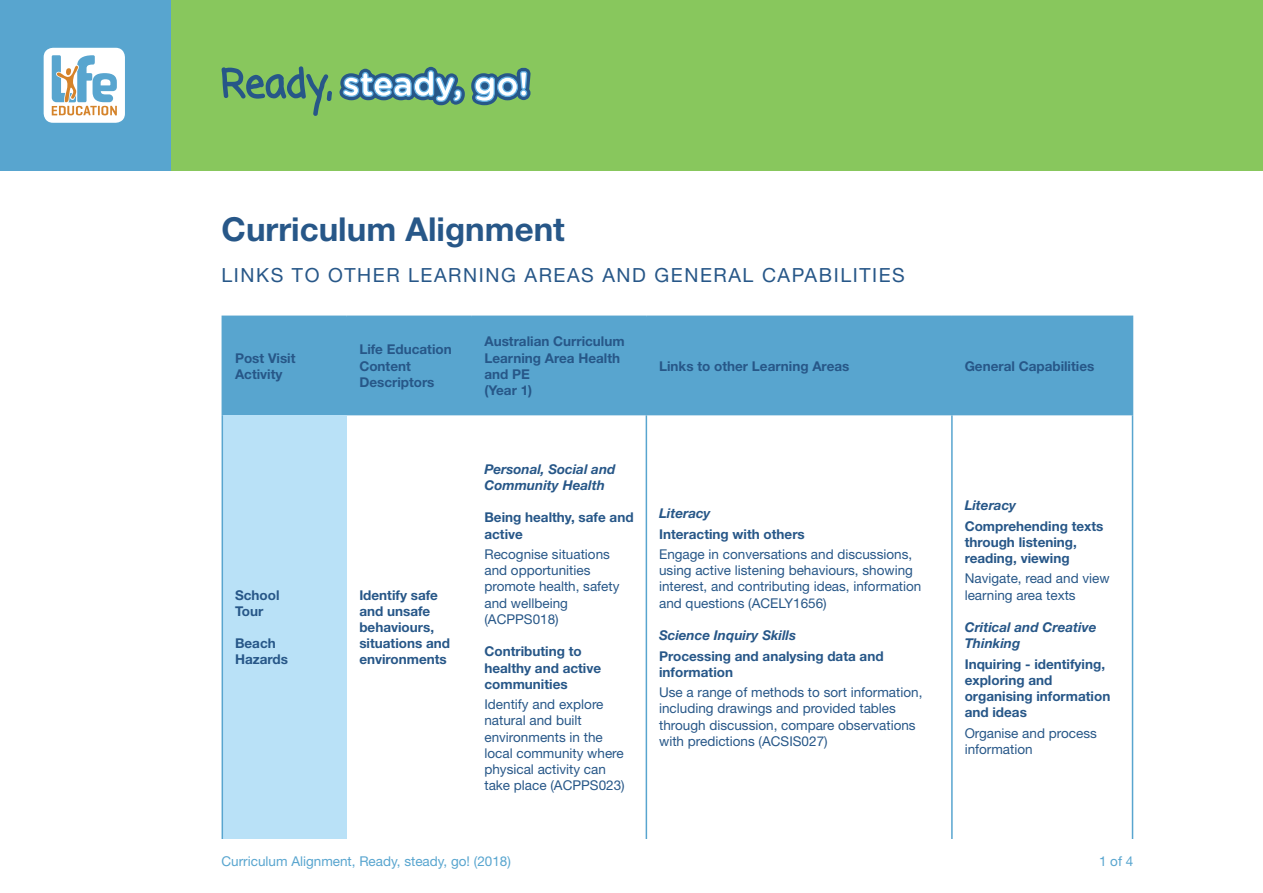
<style>
.page{position:relative;width:1263px;height:893px;background:#fff}
.page>*{position:absolute;margin:0;border:0;box-sizing:border-box;transform-origin:0 0}
.t1{font:700 33px "Helvetica Neue LT Std";color:#275788}
.t2{font:19.5px "Helvetica Neue LT Std";letter-spacing:.08em;color:#275788}
.t3{font:13.5px/16.2px "Helvetica Neue LT Std";color:#275788}
.t4{font:700 13.5px/16.2px "Helvetica Neue LT Std";color:#275788}
.t5{font:italic 700 13.5px/16.2px "Helvetica Neue LT Std";color:#275788}
.t6{font:13.5px "Helvetica Neue LT Std";color:#58a5cf}
</style>
<div class="page">
<div style="left:0;top:0;width:1263px;height:170px;background:#88c75d"></div>
<div style="left:0;top:0;width:170px;height:170px;background:#58a5cf"></div>
<svg style="left:44px;top:48px;width:81px;height:74px"></svg>
<div style="left:223px;top:317px;width:909px;height:98px;background:#58a5cf"></div>
<div style="left:222px;top:415px;width:125px;height:424px;background:#b9e1f7"></div>
<hr style="left:222px;top:316px;width:125px;height:1px;background:#58a5cf">
<hr style="left:222px;top:317px;width:1px;height:98px;background:#58a5cf">
<hr style="left:347px;top:316px;width:125px;height:1px;background:#58a5cf">
<hr style="left:472px;top:316px;width:174px;height:1px;background:#58a5cf">
<hr style="left:646px;top:316px;width:306px;height:1px;background:#58a5cf">
<hr style="left:952px;top:316px;width:181px;height:1px;background:#58a5cf">
<hr style="left:1132px;top:317px;width:1px;height:98px;background:#58a5cf">
<hr style="left:222px;top:415px;width:1px;height:424px;background:#58a5cf">
<hr style="left:646px;top:415px;width:1px;height:424px;background:#58a5cf">
<hr style="left:951px;top:415px;width:2px;height:424px;background:#58a5cf">
<hr style="left:1132px;top:415px;width:1px;height:424px;background:#58a5cf">
<svg style="left:222px;top:66px;width:110px;height:50px"></svg>
<svg style="left:332px;top:66px;width:203px;height:105px"></svg>
<svg style="left:341px;top:69px;width:188px;height:80px"></svg>
<h1 class="t1" style="left:222px;top:209px;width:345px">Curriculum Alignment</h1>
<h2 class="t2" style="left:222px;top:263px;width:685px">LINKS TO OTHER LEARNING AREAS AND GENERAL CAPABILITIES</h2>
<p class="t4" style="left:235px;top:349px;width:62px">Post Visit<br>Activity</p>
<p class="t4" style="left:359px;top:341px;width:94px">Life Education<br>Content<br>Descriptors</p>
<p class="t4" style="left:484px;top:333px;width:142px">Australian Curriculum<br>Learning Area Health and PE<br>(Year 1)</p>
<p class="t4" style="left:659px;top:357px;width:192px">Links to other Learning Areas</p>
<p class="t4" style="left:965px;top:357px;width:131px">General Capabilities</p>
<p class="t4" style="left:235px;top:586px;width:46px">School<br>Tour</p>
<p class="t4" style="left:235px;top:635px;width:55px">Beach<br>Hazards</p>
<p class="t4" style="left:359px;top:586px;width:92px">Identify safe and unsafe behaviours, situations and environments</p>
<p class="t5" style="left:484px;top:461px;width:133px">Personal, Social and<br>Community Health</p>
<p class="t4" style="left:484px;top:509px;width:151px">Being healthy, safe and active</p>
<p class="t3" style="left:484px;top:546px;width:137px">Recognise situations and opportunities promote health, safety and wellbeing (ACPPS018)</p>
<p class="t4" style="left:484px;top:643px;width:118px">Contributing to healthy and active communities</p>
<p class="t3" style="left:484px;top:696px;width:142px">Identify and explore natural and built environments in the local community where physical activity can take place (ACPPS023)</p>
<p class="t5" style="left:659px;top:505px;width:53px">Literacy</p>
<p class="t4" style="left:659px;top:525px;width:147px">Interacting with others</p>
<p class="t3" style="left:659px;top:546px;width:264px">Engage in conversations and discussions, using active listening behaviours, showing interest, and contributing ideas, information and questions (ACELY1656)</p>
<p class="t5" style="left:659px;top:627px;width:138px">Science Inquiry Skills</p>
<p class="t4" style="left:659px;top:647px;width:226px">Processing and analysing data and information</p>
<p class="t3" style="left:659px;top:684px;width:265px">Use a range of methods to sort information, including drawings and provided tables through discussion, compare observations with predictions (ACSIS027)</p>
<p class="t5" style="left:965px;top:497px;width:53px">Literacy</p>
<p class="t4" style="left:965px;top:517px;width:140px">Comprehending texts through listening, reading, viewing</p>
<p class="t3" style="left:965px;top:570px;width:147px">Navigate, read and view learning area texts</p>
<p class="t5" style="left:965px;top:619px;width:133px">Critical and Creative<br>Thinking</p>
<p class="t4" style="left:965px;top:655px;width:147px">Inquiring - identifying, exploring and organising information and ideas</p>
<p class="t3" style="left:965px;top:725px;width:134px">Organise and process information</p>
<p class="t6" style="left:222px;top:853px;width:291px">Curriculum Alignment, Ready, steady, go! (2018)</p>
<p class="t6" style="left:1099px;top:853px;width:36px">1 of 4</p>
</div>
